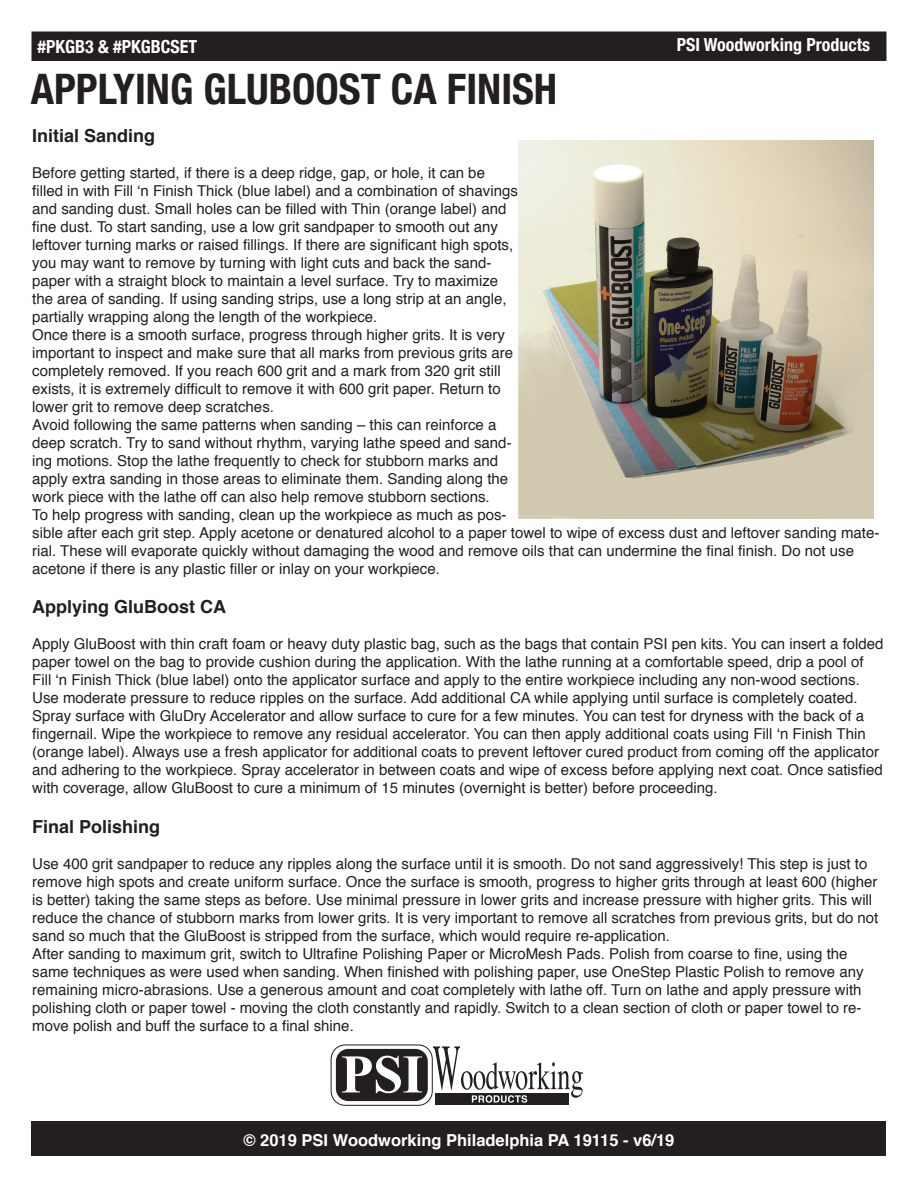
<style>
.page{position:relative;width:918px;height:1188px;background:#fff}
.page>*{position:absolute;margin:0;border:0;box-sizing:border-box;transform-origin:0 0}
.t1{font:700 condensed 42px "Helvetica Neue";color:#231f20}
.t2{font:700 18px "Helvetica";color:#231f20}
.t3{font:700 condensed 18px "Helvetica Neue";color:#fff}
.t4{font:700 16.5px "Helvetica";color:#fff}
.t5{font:15px/18px "Helvetica";color:#231f20}
</style>
<div class="page">
<div style="left:32px;top:32px;width:854px;height:28px;background:#231f20"></div>
<div style="left:32px;top:32px;width:854px;height:29px;border:2px solid #231f20"></div>
<svg style="left:331px;top:1045px;width:101px;height:60px"></svg>
<div style="left:331px;top:1045px;width:102px;height:61px;border:1px solid #231f20;border-radius:14px"></div>
<div style="left:435px;top:1093px;width:134px;height:12px;background:#231f20"></div>
<svg style="left:336px;top:1046px;width:247px;height:57px"></svg>
<div style="left:32px;top:1121px;width:854px;height:35px;background:#231f20"></div>
<img style="left:519px;top:140px;width:354px;height:378px">
<p class="t3" style="left:38px;top:32px;width:161px">#PKGB3 &amp; #PKGBCSET</p>
<p class="t3" style="left:677px;top:29px;width:195px">PSI Woodworking Products</p>
<h1 class="t1" style="left:31px;top:54px;width:528px">APPLYING GLUBOOST CA FINISH</h1>
<p class="t2" style="left:32px;top:121px;width:125px">Initial Sanding</p>
<p class="t5" style="left:32px;top:164px;width:849px">Before getting started, if there is a deep ridge, gap, or hole, it can be<br>filled in with Fill ‘n Finish Thick (blue label) and a combination of shavings<br>and sanding dust. Small holes can be filled with Thin (orange label) and<br>fine dust. To start sanding, use a low grit sandpaper to smooth out any<br>leftover turning marks or raised fillings. If there are significant high spots,<br>you may want to remove by turning with light cuts and back the sand-<br>paper with a straight block to maintain a level surface. Try to maximize<br>the area of sanding. If using sanding strips, use a long strip at an angle,<br>partially wrapping along the length of the workpiece.<br>Once there is a smooth surface, progress through higher grits. It is very<br>important to inspect and make sure that all marks from previous grits are<br>completely removed. If you reach 600 grit and a mark from 320 grit still<br>exists, it is extremely difficult to remove it with 600 grit paper. Return to<br>lower grit to remove deep scratches.<br>Avoid following the same patterns when sanding – this can reinforce a<br>deep scratch. Try to sand without rhythm, varying lathe speed and sand-<br>ing motions. Stop the lathe frequently to check for stubborn marks and<br>apply extra sanding in those areas to eliminate them. Sanding along the<br>work piece with the lathe off can also help remove stubborn sections.<br>To help progress with sanding, clean up the workpiece as much as pos-<br>sible after each grit step. Apply acetone or denatured alcohol to a paper towel to wipe of excess dust and leftover sanding mate&shy;rial. These will evaporate quickly without damaging the wood and remove oils that can undermine the final finish. Do not use acetone if there is any plastic filler or inlay on your workpiece.</p>
<p class="t2" style="left:32px;top:592px;width:196px">Applying GluBoost CA</p>
<p class="t5" style="left:32px;top:635px;width:853px">Apply GluBoost with thin craft foam or heavy duty plastic bag, such as the bags that contain PSI pen kits. You can insert a folded paper towel on the bag to provide cushion during the application. With the lathe running at a comfortable speed, drip a pool of Fill ‘n Finish Thick (blue label) onto the applicator surface and apply to the entire workpiece including any non-wood sections.<br>Use moderate pressure to reduce ripples on the surface. Add additional CA while applying until surface is completely coated.<br>Spray surface with GluDry Accelerator and allow surface to cure for a few minutes. You can test for dryness with the back of a fingernail. Wipe the workpiece to remove any residual accelerator. You can then apply additional coats using Fill ‘n Finish Thin (orange label). Always use a fresh applicator for additional coats to prevent leftover cured product from coming off the applicator and adhering to the workpiece. Spray accelerator in between coats and wipe of excess before applying next coat. Once satisfied with coverage, allow GluBoost to cure a minimum of 15 minutes (overnight is better) before proceeding.</p>
<p class="t2" style="left:32px;top:812px;width:130px">Final Polishing</p>
<p class="t5" style="left:32px;top:855px;width:848px">Use 400 grit sandpaper to reduce any ripples along the surface until it is smooth. Do not sand aggressively! This step is just to remove high spots and create uniform surface. Once the surface is smooth, progress to higher grits through at least 600 (higher is better) taking the same steps as before. Use minimal pressure in lower grits and increase pressure with higher grits. This will reduce the chance of stubborn marks from lower grits. It is very important to remove all scratches from previous grits, but do not sand so much that the GluBoost is stripped from the surface, which would require re-application.<br>After sanding to maximum grit, switch to Ultrafine Polishing Paper or MicroMesh Pads. Polish from coarse to fine, using the same techniques as were used when sanding. When finished with polishing paper, use OneStep Plastic Polish to remove any remaining micro-abrasions. Use a generous amount and coat completely with lathe off. Turn on lathe and apply pressure with polishing cloth or paper towel - moving the cloth constantly and rapidly. Switch to a clean section of cloth or paper towel to re&shy;move polish and buff the surface to a final shine.</p>
<p class="t4" style="left:244px;top:1127px;width:432px">© 2019 PSI Woodworking Philadelphia PA 19115 - v6/19</p>
</div>
